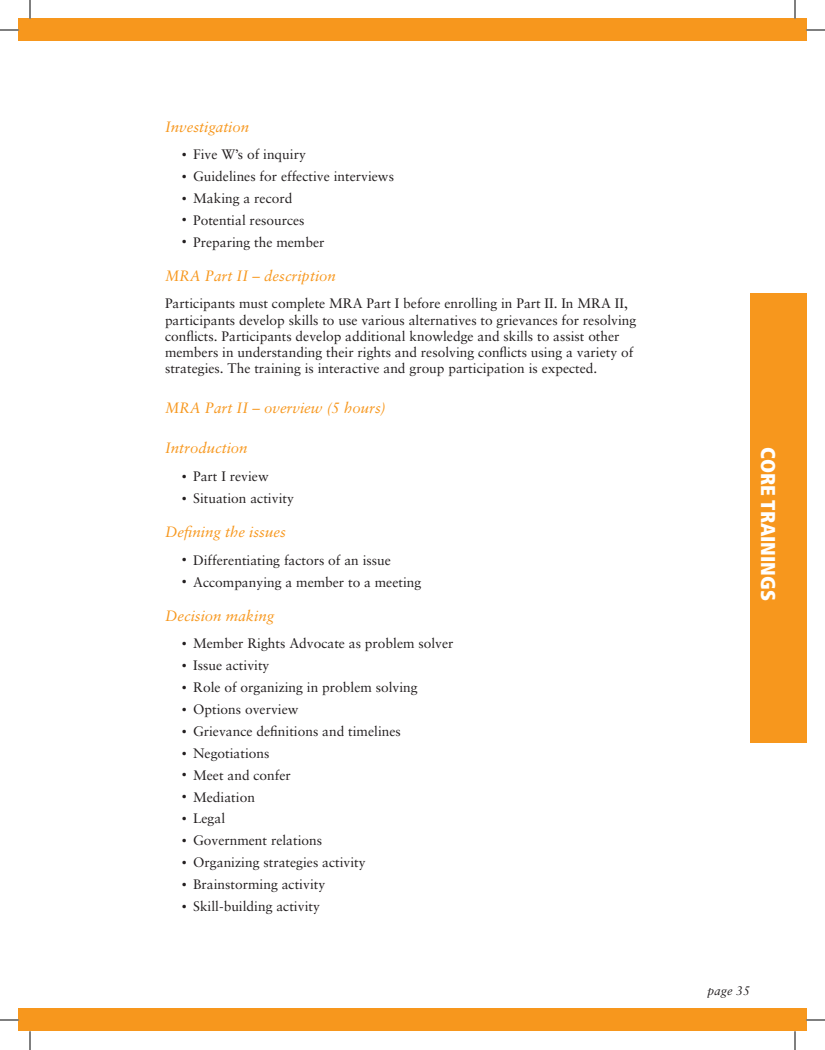
<style>
.page{position:relative;width:825px;height:1050px;background:#fff}
.page>*{position:absolute;margin:0;border:0;box-sizing:border-box;transform-origin:0 0}
.t1{font:900 condensed 20px "Frutiger LT Std";color:#fff}
.Subhead_Green_Italic{font:italic 15px "Sabon";color:#f7971d}
.Body_Text{font:13.75px/16.2px "Sabon";color:#231f20}
.t2{font:italic 12.5px "Sabon";color:#231f20}
.s1{font-size:10px}
</style>
<div class="page">
<div style="left:30px;top:19px;width:776px;height:22px;background:#f7971d"></div>
<div style="left:19px;top:19px;width:11px;height:22px;background:#f7971d"></div>
<div style="left:30px;top:1009px;width:776px;height:22px;background:#f7971d"></div>
<div style="left:19px;top:1009px;width:11px;height:22px;background:#f7971d"></div>
<div style="left:750px;top:293px;width:56px;height:450px;background:#f7971d"></div>
<svg style="left:0;top:29px;width:19px;height:2px"></svg>
<svg style="left:806px;top:29px;width:19px;height:2px"></svg>
<svg style="left:0;top:1019px;width:19px;height:2px"></svg>
<svg style="left:806px;top:1019px;width:19px;height:2px"></svg>
<svg style="left:29px;top:0;width:2px;height:19px"></svg>
<svg style="left:29px;top:1031px;width:2px;height:19px"></svg>
<svg style="left:794px;top:0;width:2px;height:19px"></svg>
<svg style="left:794px;top:1031px;width:2px;height:19px"></svg>
<p class="Subhead_Green_Italic" style="left:165px;top:118px;width:86px">Investigation</p>
<p class="Body_Text" style="left:182px;top:146px;width:126px"><span class="s1">•</span> Five W’s of inquiry</p>
<p class="Body_Text" style="left:182px;top:168px;width:214px"><span class="s1">•</span> Guidelines for effective interviews</p>
<p class="Body_Text" style="left:182px;top:190px;width:112px"><span class="s1">•</span> Making a record</p>
<p class="Body_Text" style="left:182px;top:212px;width:124px"><span class="s1">•</span> Potential resources</p>
<p class="Body_Text" style="left:182px;top:234px;width:144px"><span class="s1">•</span> Preparing the member</p>
<p class="Subhead_Green_Italic" style="left:165px;top:267px;width:172px">MRA Part II – description</p>
<p class="Body_Text" style="left:165px;top:295px;width:473px">Participants must complete MRA Part I before enrolling in Part II. In MRA II, participants develop skills to use various alternatives to grievances for resolving conflicts. Participants develop additional knowledge and skills to assist other members in understanding their rights and resolving conflicts using a variety of strategies. The training is interactive and group participation is expected.</p>
<p class="Subhead_Green_Italic" style="left:165px;top:400px;width:222px">MRA Part II – overview (5 hours)</p>
<p class="Subhead_Green_Italic" style="left:165px;top:440px;width:84px">Introduction</p>
<p class="Body_Text" style="left:182px;top:468px;width:88px"><span class="s1">•</span> Part I review</p>
<p class="Body_Text" style="left:182px;top:490px;width:114px"><span class="s1">•</span> Situation activity</p>
<p class="Subhead_Green_Italic" style="left:165px;top:523px;width:122px">Defining the issues</p>
<p class="Body_Text" style="left:182px;top:552px;width:211px"><span class="s1">•</span> Differentiating factors of an issue</p>
<p class="Body_Text" style="left:182px;top:574px;width:241px"><span class="s1">•</span> Accompanying a member to a meeting</p>
<p class="Subhead_Green_Italic" style="left:165px;top:607px;width:111px">Decision making</p>
<p class="Body_Text" style="left:182px;top:635px;width:273px"><span class="s1">•</span> Member Rights Advocate as problem solver</p>
<p class="Body_Text" style="left:182px;top:657px;width:89px"><span class="s1">•</span> Issue activity</p>
<p class="Body_Text" style="left:182px;top:679px;width:237px"><span class="s1">•</span> Role of organizing in problem solving</p>
<p class="Body_Text" style="left:182px;top:701px;width:118px"><span class="s1">•</span> Options overview</p>
<p class="Body_Text" style="left:182px;top:723px;width:221px"><span class="s1">•</span> Grievance definitions and timelines</p>
<p class="Body_Text" style="left:182px;top:745px;width:89px"><span class="s1">•</span> Negotiations</p>
<p class="Body_Text" style="left:182px;top:767px;width:111px"><span class="s1">•</span> Meet and confer</p>
<p class="Body_Text" style="left:182px;top:789px;width:75px"><span class="s1">•</span> Mediation</p>
<p class="Body_Text" style="left:182px;top:810px;width:45px"><span class="s1">•</span> Legal</p>
<p class="Body_Text" style="left:182px;top:832px;width:142px"><span class="s1">•</span> Government relations</p>
<p class="Body_Text" style="left:182px;top:854px;width:185px"><span class="s1">•</span> Organizing strategies activity</p>
<p class="Body_Text" style="left:182px;top:876px;width:145px"><span class="s1">•</span> Brainstorming activity</p>
<p class="Body_Text" style="left:182px;top:898px;width:140px"><span class="s1">•</span> Skill-building activity</p>
<h1 class="t1" style="left:780px;top:447px;width:156px;rotate:90deg">CORE TRAININGS</h1>
<p class="t2" style="left:708px;top:983px;width:44px">page 35</p>
</div>
